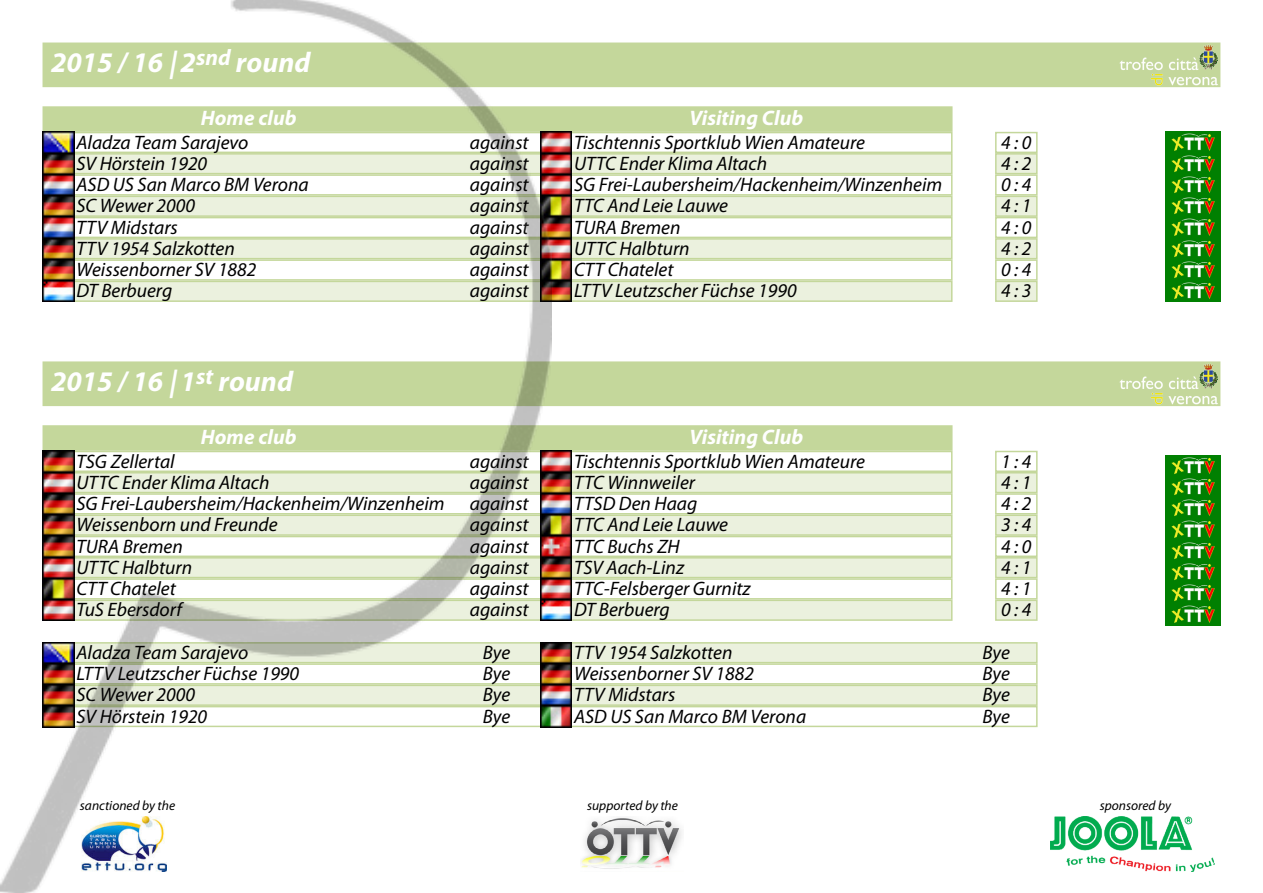
<style>
.page{position:relative;width:1263px;height:893px;background:#fff}
.page>*{position:absolute;margin:0;border:0;box-sizing:border-box;transform-origin:0 0}
.t1{font:italic 700 28.5px "Myriad Pro";color:#fff}
.t2{font:italic 700 21px "Myriad Pro";color:#fff}
.t3{font:italic 19.5px "Myriad Pro";color:#000}
.t4{font:italic 13.5px "Myriad Pro";color:#000}
</style>
<div class="page">
<img style="left:1050px;top:816px;width:164px;height:56px">
<img style="left:581px;top:818px;width:101px;height:51px">
<div style="left:43px;top:425px;width:909px;height:26px;background:#c4d79b;border:2px solid #c4d79b"></div>
<div style="left:43px;top:451px;width:909px;height:21px;background:#fff;border:2px solid #c4d79b"></div>
<div style="left:43px;top:472px;width:909px;height:21px;background:#ebf1de;border:2px solid #c4d79b"></div>
<div style="left:43px;top:493px;width:909px;height:21px;background:#fff;border:2px solid #c4d79b"></div>
<div style="left:43px;top:514px;width:909px;height:22px;background:#ebf1de;border:2px solid #c4d79b"></div>
<div style="left:43px;top:536px;width:909px;height:21px;background:#fff;border:2px solid #c4d79b"></div>
<div style="left:43px;top:557px;width:909px;height:21px;background:#ebf1de;border:2px solid #c4d79b"></div>
<div style="left:43px;top:578px;width:909px;height:22px;border:2px solid #c4d79b"></div>
<div style="left:43px;top:600px;width:909px;height:21px;background:#ebf1de;border:2px solid #c4d79b"></div>
<div style="left:43px;top:642px;width:994px;height:21px;background:#ebf1de;border:2px solid #c4d79b"></div>
<div style="left:43px;top:663px;width:994px;height:22px;background:#fff;border:2px solid #c4d79b"></div>
<div style="left:43px;top:685px;width:994px;height:21px;background:#ebf1de;border:2px solid #c4d79b"></div>
<div style="left:43px;top:706px;width:994px;height:21px;background:#fff;border:2px solid #c4d79b"></div>
<div style="left:995px;top:536px;width:42px;height:21px;background:#fff;border:2px solid #c4d79b"></div>
<div style="left:995px;top:557px;width:42px;height:21px;background:#ebf1de;border:2px solid #c4d79b"></div>
<div style="left:995px;top:493px;width:42px;height:21px;background:#fff;border:2px solid #c4d79b"></div>
<div style="left:995px;top:514px;width:42px;height:22px;background:#ebf1de;border:2px solid #c4d79b"></div>
<div style="left:995px;top:451px;width:42px;height:21px;background:#fff;border:2px solid #c4d79b"></div>
<div style="left:995px;top:472px;width:42px;height:21px;background:#ebf1de;border:2px solid #c4d79b"></div>
<div style="left:995px;top:578px;width:42px;height:22px;background:#fff;border:2px solid #c4d79b"></div>
<div style="left:995px;top:600px;width:42px;height:21px;background:#ebf1de;border:2px solid #c4d79b"></div>
<div style="left:43px;top:106px;width:909px;height:26px;background:#c4d79b;border:2px solid #c4d79b"></div>
<div style="left:43px;top:132px;width:909px;height:21px;background:#fff;border:2px solid #c4d79b"></div>
<div style="left:43px;top:153px;width:909px;height:21px;background:#ebf1de;border:2px solid #c4d79b"></div>
<div style="left:43px;top:174px;width:909px;height:22px;background:#fff;border:2px solid #c4d79b"></div>
<div style="left:43px;top:196px;width:909px;height:21px;background:#ebf1de;border:2px solid #c4d79b"></div>
<div style="left:43px;top:217px;width:909px;height:21px;background:#fff;border:2px solid #c4d79b"></div>
<div style="left:43px;top:238px;width:909px;height:21px;background:#ebf1de;border:2px solid #c4d79b"></div>
<div style="left:43px;top:259px;width:909px;height:22px;border:2px solid #c4d79b"></div>
<div style="left:43px;top:281px;width:909px;height:21px;background:#ebf1de;border:2px solid #c4d79b"></div>
<div style="left:995px;top:217px;width:42px;height:21px;background:#fff;border:2px solid #c4d79b"></div>
<div style="left:995px;top:238px;width:42px;height:21px;background:#ebf1de;border:2px solid #c4d79b"></div>
<div style="left:995px;top:174px;width:42px;height:22px;background:#fff;border:2px solid #c4d79b"></div>
<div style="left:995px;top:196px;width:42px;height:21px;background:#ebf1de;border:2px solid #c4d79b"></div>
<div style="left:995px;top:132px;width:42px;height:21px;background:#fff;border:2px solid #c4d79b"></div>
<div style="left:995px;top:153px;width:42px;height:21px;background:#ebf1de;border:2px solid #c4d79b"></div>
<div style="left:995px;top:259px;width:42px;height:22px;background:#fff;border:2px solid #c4d79b"></div>
<div style="left:995px;top:281px;width:42px;height:21px;background:#ebf1de;border:2px solid #c4d79b"></div>
<div style="left:43px;top:361px;width:1177px;height:45px;background:#c4d79b;border:2px solid #c4d79b"></div>
<div style="left:43px;top:43px;width:1177px;height:44px;background:#c4d79b"></div>
<img style="left:1118px;top:44px;width:102px;height:42px">
<img style="left:1118px;top:362px;width:102px;height:43px">
<img style="left:1165px;top:132px;width:55px;height:170px">
<img style="left:1165px;top:455px;width:55px;height:170px">
<img style="left:551px;top:642px;width:21px;height:85px">
<img style="left:551px;top:451px;width:21px;height:170px">
<img style="left:551px;top:132px;width:21px;height:170px">
<img style="left:0;top:0;width:551px;height:893px">
<p class="t1" style="left:51px;top:44px;width:261px">2015 / 16 |2<sup>snd</sup> round</p>
<p class="t2" style="left:201px;top:105px;width:97px">Home club</p>
<p class="t2" style="left:689px;top:105px;width:115px">Visiting Club</p>
<p class="t3" style="left:77px;top:130px;width:173px">Aladza Team Sarajevo</p>
<p class="t3" style="left:574px;top:130px;width:292px">Tischtennis Sportklub Wien Amateure</p>
<p class="t3" style="left:77px;top:151px;width:132px">SV Hörstein 1920</p>
<p class="t3" style="left:574px;top:151px;width:195px">UTTC Ender Klima Altach</p>
<p class="t3" style="left:77px;top:172px;width:234px">ASD US San Marco BM Verona</p>
<p class="t3" style="left:574px;top:172px;width:370px">SG Frei-Laubersheim/Hackenheim/Winzenheim</p>
<p class="t3" style="left:77px;top:194px;width:120px">SC Wewer 2000</p>
<p class="t3" style="left:574px;top:194px;width:156px">TTC And Leie Lauwe</p>
<p class="t3" style="left:77px;top:215px;width:103px">TTV Midstars</p>
<p class="t3" style="left:574px;top:215px;width:108px">TURA Bremen</p>
<p class="t3" style="left:77px;top:236px;width:160px">TTV 1954 Salzkotten</p>
<p class="t3" style="left:574px;top:236px;width:117px">UTTC Halbturn</p>
<p class="t3" style="left:77px;top:258px;width:181px">Weissenborner SV 1882</p>
<p class="t3" style="left:574px;top:258px;width:101px">CTT Chatelet</p>
<p class="t3" style="left:77px;top:279px;width:97px">DT Berbuerg</p>
<p class="t3" style="left:574px;top:279px;width:224px">LTTV Leutzscher Füchse 1990</p>
<p class="t3" style="left:470px;top:130px;width:60px">against</p>
<p class="t3" style="left:470px;top:151px;width:60px">against</p>
<p class="t3" style="left:470px;top:172px;width:60px">against</p>
<p class="t3" style="left:470px;top:194px;width:60px">against</p>
<p class="t3" style="left:470px;top:215px;width:60px">against</p>
<p class="t3" style="left:470px;top:236px;width:60px">against</p>
<p class="t3" style="left:470px;top:258px;width:60px">against</p>
<p class="t3" style="left:470px;top:279px;width:60px">against</p>
<p class="t3" style="left:1001px;top:130px;width:32px">4 : 0</p>
<p class="t3" style="left:1001px;top:151px;width:32px">4 : 2</p>
<p class="t3" style="left:1001px;top:194px;width:32px">4 : 1</p>
<p class="t3" style="left:1001px;top:172px;width:32px">0 : 4</p>
<p class="t3" style="left:1001px;top:215px;width:32px">4 : 0</p>
<p class="t3" style="left:1001px;top:236px;width:32px">4 : 2</p>
<p class="t3" style="left:1001px;top:258px;width:32px">0 : 4</p>
<p class="t3" style="left:1001px;top:279px;width:32px">4 : 3</p>
<p class="t1" style="left:51px;top:363px;width:243px">2015 / 16 |1<sup>st</sup> round</p>
<p class="t2" style="left:201px;top:423px;width:97px">Home club</p>
<p class="t2" style="left:689px;top:423px;width:115px">Visiting Club</p>
<p class="t3" style="left:470px;top:449px;width:60px">against</p>
<p class="t3" style="left:77px;top:449px;width:100px">TSG Zellertal</p>
<p class="t3" style="left:574px;top:449px;width:292px">Tischtennis Sportklub Wien Amateure</p>
<p class="t3" style="left:77px;top:470px;width:195px">UTTC Ender Klima Altach</p>
<p class="t3" style="left:574px;top:470px;width:122px">TTC Winnweiler</p>
<p class="t3" style="left:77px;top:491px;width:370px">SG Frei-Laubersheim/Hackenheim/Winzenheim</p>
<p class="t3" style="left:574px;top:491px;width:125px">TTSD Den Haag</p>
<p class="t3" style="left:77px;top:513px;width:203px">Weissenborn und Freunde</p>
<p class="t3" style="left:574px;top:513px;width:156px">TTC And Leie Lauwe</p>
<p class="t3" style="left:77px;top:534px;width:108px">TURA Bremen</p>
<p class="t3" style="left:574px;top:534px;width:107px">TTC Buchs ZH</p>
<p class="t3" style="left:77px;top:555px;width:117px">UTTC Halbturn</p>
<p class="t3" style="left:574px;top:555px;width:112px">TSV Aach-Linz</p>
<p class="t3" style="left:77px;top:576px;width:101px">CTT Chatelet</p>
<p class="t3" style="left:574px;top:576px;width:178px">TTC-Felsberger Gurnitz</p>
<p class="t3" style="left:77px;top:598px;width:107px">TuS Ebersdorf</p>
<p class="t3" style="left:574px;top:598px;width:97px">DT Berbuerg</p>
<p class="t3" style="left:470px;top:470px;width:60px">against</p>
<p class="t3" style="left:470px;top:491px;width:60px">against</p>
<p class="t3" style="left:470px;top:513px;width:60px">against</p>
<p class="t3" style="left:470px;top:534px;width:60px">against</p>
<p class="t3" style="left:470px;top:555px;width:60px">against</p>
<p class="t3" style="left:470px;top:576px;width:60px">against</p>
<p class="t3" style="left:470px;top:598px;width:60px">against</p>
<p class="t3" style="left:1001px;top:449px;width:32px">1 : 4</p>
<p class="t3" style="left:1001px;top:470px;width:32px">4 : 1</p>
<p class="t3" style="left:1001px;top:513px;width:32px">3 : 4</p>
<p class="t3" style="left:1001px;top:491px;width:32px">4 : 2</p>
<p class="t3" style="left:1001px;top:534px;width:32px">4 : 0</p>
<p class="t3" style="left:1001px;top:555px;width:32px">4 : 1</p>
<p class="t3" style="left:1001px;top:576px;width:32px">4 : 1</p>
<p class="t3" style="left:1001px;top:598px;width:32px">0 : 4</p>
<p class="t3" style="left:77px;top:640px;width:173px">Aladza Team Sarajevo</p>
<p class="t3" style="left:574px;top:640px;width:160px">TTV 1954 Salzkotten</p>
<p class="t3" style="left:574px;top:683px;width:103px">TTV Midstars</p>
<p class="t3" style="left:574px;top:704px;width:234px">ASD US San Marco BM Verona</p>
<p class="t3" style="left:483px;top:640px;width:29px">Bye</p>
<p class="t3" style="left:77px;top:661px;width:224px">LTTV Leutzscher Füchse 1990</p>
<p class="t3" style="left:574px;top:661px;width:181px">Weissenborner SV 1882</p>
<p class="t3" style="left:77px;top:683px;width:120px">SC Wewer 2000</p>
<p class="t3" style="left:483px;top:661px;width:29px">Bye</p>
<p class="t3" style="left:483px;top:683px;width:29px">Bye</p>
<p class="t3" style="left:77px;top:704px;width:132px">SV Hörstein 1920</p>
<p class="t3" style="left:483px;top:704px;width:29px">Bye</p>
<p class="t3" style="left:982px;top:640px;width:29px">Bye</p>
<p class="t3" style="left:982px;top:661px;width:29px">Bye</p>
<p class="t3" style="left:982px;top:683px;width:29px">Bye</p>
<p class="t3" style="left:982px;top:704px;width:29px">Bye</p>
<p class="t4" style="left:80px;top:797px;width:97px">sanctioned by the</p>
<p class="t4" style="left:587px;top:797px;width:92px">supported by the</p>
<p class="t4" style="left:1100px;top:797px;width:73px">sponsored by</p>
</div>
